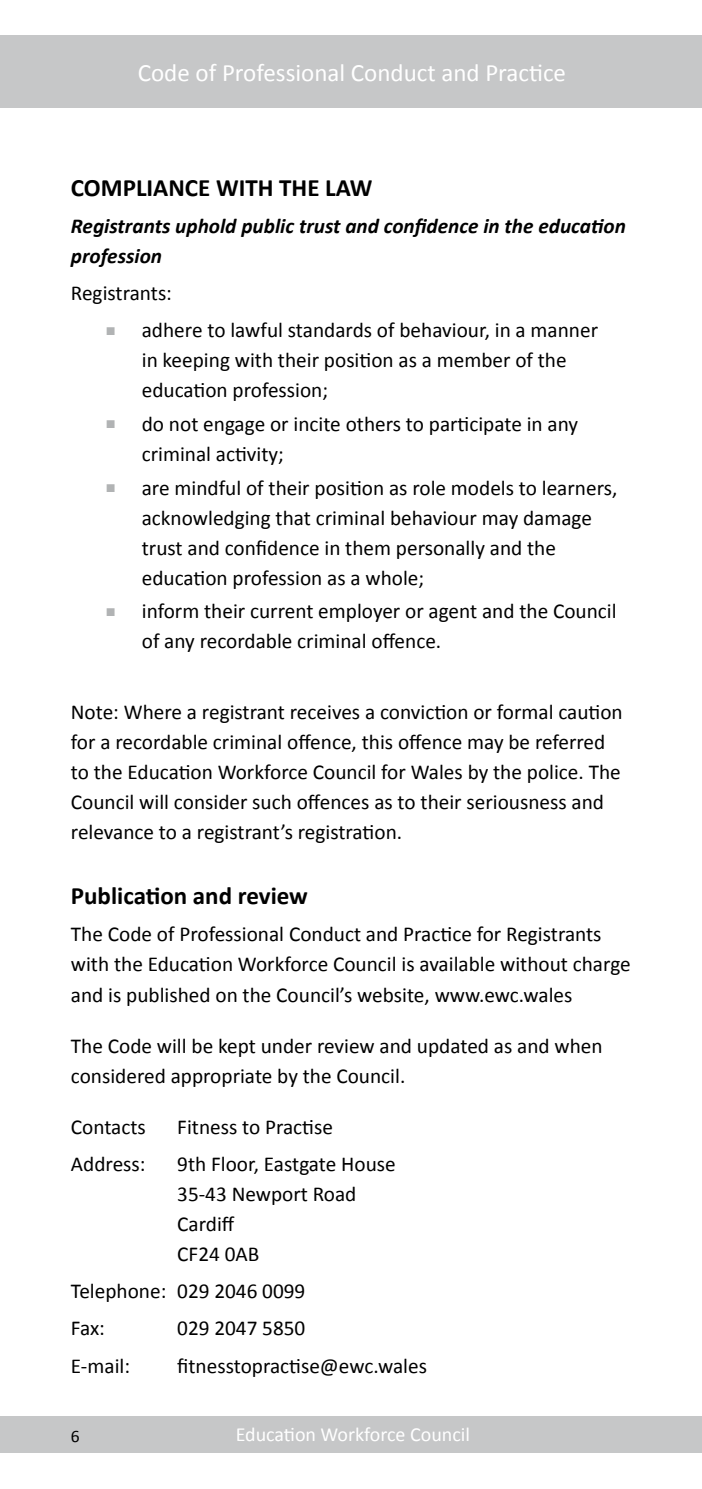
<style>
.page{position:relative;width:702px;height:1489px;background:#fff}
.page>*{position:absolute;margin:0;border:0;box-sizing:border-box;transform-origin:0 0}
.t1{font:700 25px "Calibri";color:#000}
.t2{font:25px "Calibri";color:#fff}
.t3{font:21.25px/30px "Calibri";color:#000}
.t4{font:italic 700 21.25px/30px "Calibri";color:#000}
.t5{font:20px "Calibri";color:#fff}
.t6{font:17.5px "Calibri";color:#000}
.s1{color:#b1b3b4}
</style>
<div class="page">
<div style="left:0;top:1416px;width:702px;height:36px;background:#c6c7c8"></div>
<div style="left:0;top:35px;width:702px;height:73px;background:#c6c7c8"></div>
<p class="t2" style="left:138px;top:57px;width:430px">Code of Professional Conduct and Practice</p>
<p class="t1" style="left:71px;top:172px;width:303px">COMPLIANCE WITH THE LAW</p>
<p class="t4" style="left:71px;top:210px;width:556px">Registrants uphold public trust and confidence in the education profession</p>
<p class="t3" style="left:71px;top:277px;width:103px">Registrants:</p>
<p class="t3" style="left:142px;top:314px;width:458px;text-indent:-35px"><span class="s1">■</span> adhere to lawful standards of behaviour, in a manner in keeping with their position as a member of the education profession;</p>
<p class="t3" style="left:142px;top:408px;width:438px;text-indent:-35px"><span class="s1">■</span> do not engage or incite others to participate in any criminal activity;</p>
<p class="t3" style="left:142px;top:471px;width:477px;text-indent:-35px"><span class="s1">■</span> are mindful of their position as role models to learners, acknowledging that criminal behaviour may damage trust and confidence in them personally and the education profession as a whole;</p>
<p class="t3" style="left:142px;top:595px;width:476px;text-indent:-35px"><span class="s1">■</span> inform their current employer or agent and the Council of any recordable criminal offence.</p>
<p class="t3" style="left:71px;top:695px;width:553px">Note: Where a registrant receives a conviction or formal caution for a recordable criminal offence, this offence may be referred to the Education Workforce Council for Wales by the police. The Council will consider such offences as to their seriousness and relevance to a registrant’s registration.</p>
<p class="t1" style="left:71px;top:880px;width:238px">Publication and review</p>
<p class="t3" style="left:71px;top:918px;width:561px">The Code of Professional Conduct and Practice for Registrants with the Education Workforce Council is available without charge and is published on the Council’s website, www.ewc.wales</p>
<p class="t3" style="left:71px;top:1029px;width:533px">The Code will be kept under review and updated as and when considered appropriate by the Council.</p>
<p class="t3" style="left:71px;top:1110px;width:76px">Contacts</p>
<p class="t3" style="left:177px;top:1110px;width:157px">Fitness to Practise</p>
<p class="t3" style="left:71px;top:1148px;width:76px">Address:</p>
<p class="t3" style="left:177px;top:1148px;width:220px">9th Floor, Eastgate House<br>35-43 Newport Road<br>Cardiff<br>CF24 0AB</p>
<p class="t3" style="left:71px;top:1271px;width:236px;line-height:37px">Telephone: 029 2046 0099<br>Fax:</p>
<p class="t3" style="left:177px;top:1312px;width:130px">029 2047 5850</p>
<p class="t3" style="left:71px;top:1349px;width:61px">E-mail:</p>
<p class="t3" style="left:177px;top:1349px;width:251px">fitnesstopractise@ewc.wales</p>
<p class="t6" style="left:71px;top:1424px;width:10px">6</p>
<p class="t5" style="left:236px;top:1421px;width:236px">Education Workforce Council</p>
</div>
